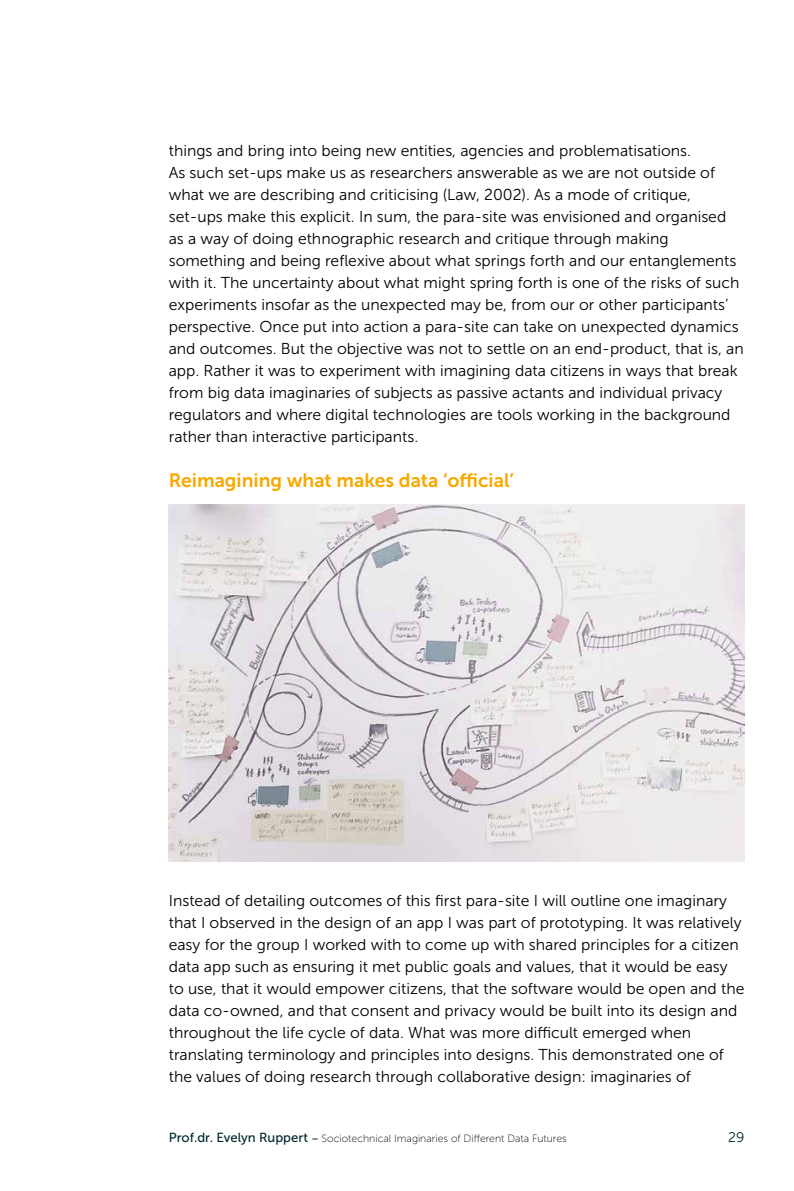
<style>
.page{position:relative;width:794px;height:1191px;background:#fff}
.page>*{position:absolute;margin:0;border:0;box-sizing:border-box;transform-origin:0 0}
.t1{font:19.25px "Museo Sans 700";color:#f7a800}
.t2{font:15.75px/22.1px "Museo Sans 300";color:#000}
.t3{font:14px "Museo Sans 300";color:#00282f}
.t4{font:10.5px "Museo Sans 100";color:#000}
.s1{font-family:"Museo Sans 500";font-size:13.12px;color:#00282f}
.s2{font-family:"Museo Sans 500"}
</style>
<div class="page">
<img style="left:169px;top:505px;width:575px;height:356px">
<p class="t2" style="left:169px;top:139px;width:576px">things and bring into being new entities, agencies and problematisations.<br>As such set-ups make us as researchers answerable as we are not outside of what we are describing and criticising (Law, 2002). As a mode of critique, set-ups make this explicit. In sum, the para-site was envisioned and organised as a way of doing ethnographic research and critique through making something and being reflexive about what springs forth and our entanglements with it. The uncertainty about what might spring forth is one of the risks of such experiments insofar as the unexpected may be, from our or other participants’ perspective. Once put into action a para-site can take on unexpected dynamics and outcomes. But the objective was not to settle on an end-product, that is, an app. Rather it was to experiment with imagining data citizens in ways that break from big data imaginaries of subjects as passive actants and individual privacy regulators and where digital technologies are tools working in the background rather than interactive participants.</p>
<p class="t1" style="left:169px;top:469px;width:347px">Reimagining what makes data ‘official’</p>
<p class="t2" style="left:169px;top:889px;width:577px">Instead of detailing outcomes of this first para-site I will outline one imaginary that I observed in the design of an app I was part of prototyping. It was relatively easy for the group I worked with to come up with shared principles for a citizen data app such as ensuring it met public goals and values, that it would be easy to use, that it would empower citizens, that the software would be open and the data co-owned, and that consent and privacy would be built into its design and throughout the life cycle of data. What was more difficult emerged when translating terminology and principles into designs. This demonstrated one of the values of doing research through collaborative design: imaginaries of</p>
<p class="t4" style="left:169px;top:1132px;width:399px"><span class="s1">Prof.dr. Evelyn Ruppert</span> <span class="s2">–</span> Sociotechnical Imaginaries of Different Data Futures</p>
<p class="t3" style="left:728px;top:1129px;width:18px">29</p>
</div>
